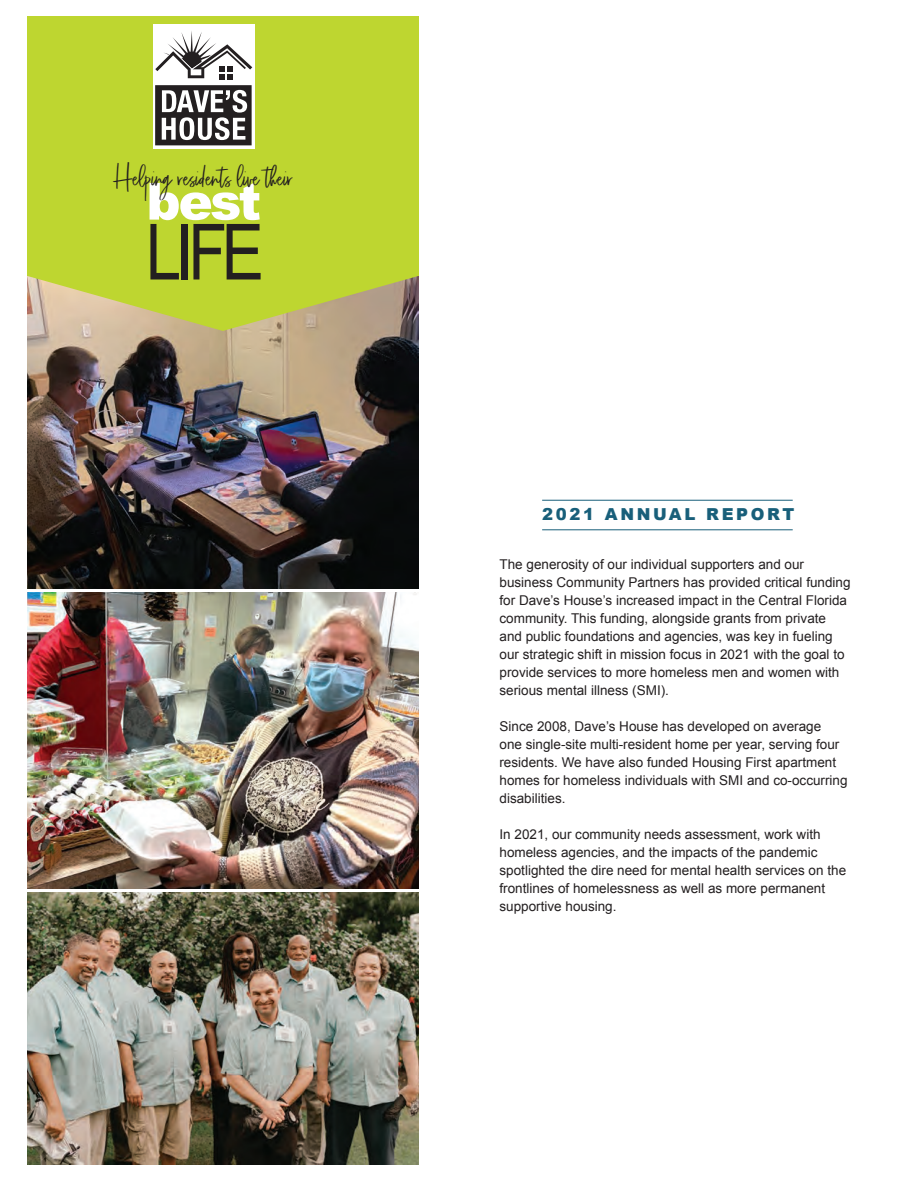
<style>
.page{position:relative;width:918px;height:1188px;background:#fff}
.page>*{position:absolute;margin:0;border:0;box-sizing:border-box;transform-origin:0 0}
.t1{font:77.55px "Arial Narrow";color:#231f20}
.t2{font:900 51.3px "Arial";color:#fff}
.t3{font:27.15px "Think Pink Regular";color:#231f20}
.t4{font:900 16.5px "Arial";letter-spacing:.16em;color:#185f7a}
.t5{font:13.5px/18px "Arial";color:#231f20}
</style>
<div class="page">
<img style="left:27px;top:331px;width:392px;height:257px">
<svg style="left:27px;top:276px;width:392px;height:55px"></svg>
<div style="left:27px;top:16px;width:392px;height:260px;background:#bed630"></div>
<img style="left:27px;top:892px;width:392px;height:272px">
<div style="left:153px;top:25px;width:102px;height:124px;background:#fff"></div>
<svg style="left:155px;top:31px;width:97px;height:114px"></svg>
<hr style="left:542px;top:500px;width:251px;height:1px;background:#185f7a">
<img style="left:27px;top:592px;width:392px;height:296px">
<hr style="left:542px;top:530px;width:251px;height:1px;background:#185f7a">
<h3 class="t3" style="left:116px;top:160px;width:180px">Helping residents live their</h3>
<h2 class="t2" style="left:146px;top:164px;width:116px">best</h2>
<h1 class="t1" style="left:146px;top:195px;width:120px">LIFE</h1>
<p class="t4" style="left:542px;top:502px;width:254px">2021 ANNUAL REPORT</p>
<p class="t5" style="left:500px;top:555px;width:353px">The generosity of our individual supporters and our business Community Partners has provided critical funding for Dave’s House’s increased impact in the Central Florida community. This funding, alongside grants from private and public foundations and agencies, was key in fueling our strategic shift in mission focus in 2021 with the goal to provide services to more homeless men and women with serious mental illness (SMI).</p>
<p class="t5" style="left:500px;top:717px;width:350px">Since 2008, Dave’s House has developed on average<br>one single-site multi-resident home per year, serving four residents. We have also funded Housing First apartment homes for homeless individuals with SMI and co-occurring disabilities.</p>
<p class="t5" style="left:500px;top:825px;width:348px">In 2021, our community needs assessment, work with homeless agencies, and the impacts of the pandemic spotlighted the dire need for mental health services on the frontlines of homelessness as well as more permanent supportive housing.</p>
</div>
